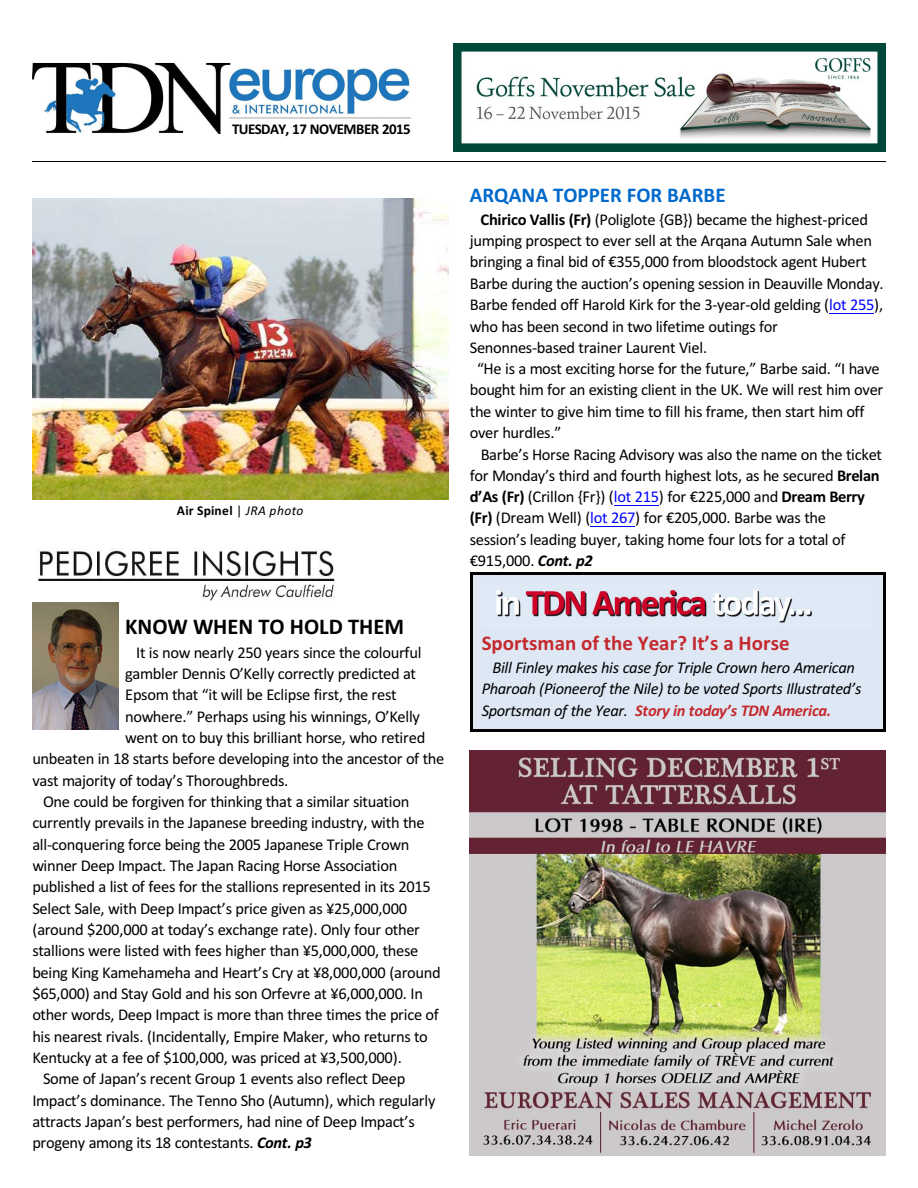
<style>
.page{position:relative;width:918px;height:1188px;background:#fff}
.page>*{position:absolute;margin:0;border:0;box-sizing:border-box;transform-origin:0 0}
.t1{font:700 22.5px "Calibri";color:#000}
.t2{font:700 21px "Calibri";color:#c4292e}
.t3{font:700 21px "Calibri";color:#0069cc}
.t4{font:16.5px "Calibri";letter-spacing:-.02em;color:#000}
.t5{font:italic 16.5px/21.3px "Calibri";letter-spacing:-.02em;color:#000}
.t6{font:700 15px "Calibri";letter-spacing:-.035em;color:#000}
.t7{font:700 13.5px "Calibri";letter-spacing:.025em;color:#000}
.s1{font-weight:400}
.s2{font-weight:400;font-style:italic}
.s3{font-weight:700;font-style:italic}
.s4{font-weight:700}
.s5{color:#00f}
.s6{font-weight:700;color:#c4292e}
</style>
<div class="page">
<hr style="left:32px;top:161px;width:853px;height:1px;background:#000">
<img style="left:454px;top:43px;width:432px;height:108px">
<img style="left:32px;top:62px;width:379px;height:71px">
<hr style="left:829px;top:313px;width:45px;height:1px;background:#00f">
<hr style="left:614px;top:505px;width:45px;height:1px;background:#00f">
<hr style="left:590px;top:526px;width:45px;height:1px;background:#00f">
<img style="left:32px;top:198px;width:416px;height:302px">
<img style="left:470px;top:750px;width:416px;height:406px">
<img style="left:38px;top:550px;width:297px;height:51px">
<img style="left:32px;top:603px;width:87px;height:127px">
<div style="left:470px;top:572px;width:415px;height:160px;background:#dee8f5"></div>
<img style="left:496px;top:589px;width:316px;height:34px">
<hr style="left:470px;top:572px;width:3px;height:159px;background:#000">
<hr style="left:883px;top:572px;width:2px;height:159px;background:#000">
<hr style="left:470px;top:572px;width:415px;height:3px;background:#000">
<hr style="left:470px;top:729px;width:415px;height:3px;background:#000">
<p class="t6" style="left:232px;top:123px;width:180px">TUESDAY, 17 NOVEMBER 2015</p>
<p class="t7" style="left:177px;top:505px;width:128px">Air Spinel <span class="s1">|</span> <span class="s2">JRA photo</span></p>
<h1 class="t1" style="left:125px;top:617px;width:280px">KNOW WHEN TO HOLD THEM</h1>
<p class="t4" style="left:136px;top:645px;width:287px">It is now nearly 250 years since the colourful</p>
<p class="t4" style="left:125px;top:667px;width:292px">gambler Dennis O’Kelly correctly predicted at</p>
<p class="t4" style="left:125px;top:688px;width:273px">Epsom that “it will be Eclipse first, the rest</p>
<p class="t4" style="left:125px;top:709px;width:296px">nowhere.” Perhaps using his winnings, O’Kelly</p>
<p class="t4" style="left:125px;top:731px;width:302px">went on to buy this brilliant horse, who retired</p>
<p class="t4" style="left:32px;top:752px;width:413px">unbeaten in 18 starts before developing into the ancestor of the</p>
<p class="t4" style="left:32px;top:773px;width:258px">vast majority of today’s Thoroughbreds.</p>
<p class="t4" style="left:43px;top:795px;width:368px">One could be forgiven for thinking that a similar situation</p>
<p class="t4" style="left:32px;top:816px;width:394px">currently prevails in the Japanese breeding industry, with the</p>
<p class="t4" style="left:32px;top:837px;width:379px">all-conquering force being the 2005 Japanese Triple Crown</p>
<p class="t4" style="left:32px;top:859px;width:366px">winner Deep Impact. The Japan Racing Horse Association</p>
<p class="t4" style="left:32px;top:880px;width:400px">published a list of fees for the stallions represented in its 2015</p>
<p class="t4" style="left:32px;top:901px;width:376px">Select Sale, with Deep Impact’s price given as ¥25,000,000</p>
<p class="t4" style="left:32px;top:923px;width:389px">(around $200,000 at today’s exchange rate). Only four other</p>
<p class="t4" style="left:32px;top:944px;width:388px">stallions were listed with fees higher than ¥5,000,000, these</p>
<p class="t4" style="left:32px;top:965px;width:410px">being King Kamehameha and Heart’s Cry at ¥8,000,000 (around</p>
<p class="t4" style="left:32px;top:987px;width:392px">$65,000) and Stay Gold and his son Orfevre at ¥6,000,000. In</p>
<p class="t4" style="left:32px;top:1008px;width:408px">other words, Deep Impact is more than three times the price of</p>
<p class="t4" style="left:32px;top:1029px;width:397px">his nearest rivals. (Incidentally, Empire Maker, who returns to</p>
<p class="t4" style="left:32px;top:1051px;width:371px">Kentucky at a fee of $100,000, was priced at ¥3,500,000).</p>
<p class="t4" style="left:43px;top:1072px;width:364px">Some of Japan’s recent Group 1 events also reflect Deep</p>
<p class="t4" style="left:32px;top:1093px;width:405px">Impact’s dominance. The Tenno Sho (Autumn), which regularly</p>
<p class="t4" style="left:32px;top:1115px;width:384px">attracts Japan’s best performers, had nine of Deep Impact’s</p>
<p class="t4" style="left:32px;top:1136px;width:281px">progeny among its 18 contestants. <span class="s3">Cont. p3</span></p>
<p class="t3" style="left:470px;top:186px;width:257px">ARQANA TOPPER FOR BARBE</p>
<p class="t4" style="left:481px;top:212px;width:389px"><span class="s4">Chirico Vallis (Fr)</span> (Poliglote {GB}) became the highest-priced</p>
<p class="t4" style="left:470px;top:234px;width:404px">jumping prospect to ever sell at the Arqana Autumn Sale when</p>
<p class="t4" style="left:470px;top:255px;width:398px">bringing a final bid of €355,000 from bloodstock agent Hubert</p>
<p class="t4" style="left:470px;top:277px;width:415px">Barbe during the auction’s opening session in Deauville Monday.</p>
<p class="t4" style="left:470px;top:298px;width:415px">Barbe fended off Harold Kirk for the 3-year-old gelding (<span class="s5">lot 255</span>),</p>
<p class="t4" style="left:470px;top:319px;width:310px">who has been second in two lifetime outings for</p>
<p class="t4" style="left:470px;top:340px;width:239px">Senonnes-based trainer Laurent Viel.</p>
<p class="t4" style="left:477px;top:362px;width:404px">“He is a most exciting horse for the future,” Barbe said. “I have</p>
<p class="t4" style="left:470px;top:383px;width:415px">bought him for an existing client in the UK. We will rest him over</p>
<p class="t4" style="left:470px;top:405px;width:396px">the winter to give him time to fill his frame, then start him off</p>
<p class="t4" style="left:470px;top:426px;width:93px">over hurdles.”</p>
<p class="t4" style="left:481px;top:447px;width:403px">Barbe’s Horse Racing Advisory was also the name on the ticket</p>
<p class="t4" style="left:470px;top:468px;width:411px">for Monday’s third and fourth highest lots, as he secured <span class="s4">Brelan</span></p>
<p class="t4" style="left:470px;top:490px;width:397px"><span class="s4">d’As (Fr)</span> (Crillon {Fr}) (<span class="s5">lot 215</span>) for €225,000 and <span class="s4">Dream Berry</span></p>
<p class="t4" style="left:470px;top:511px;width:358px"><span class="s4">(Fr)</span> (Dream Well) (<span class="s5">lot 267</span>) for €205,000. Barbe was the</p>
<p class="t4" style="left:470px;top:532px;width:377px">session’s leading buyer, taking home four lots for a total of</p>
<p class="t4" style="left:470px;top:554px;width:125px">€915,000. <span class="s3">Cont. p2</span></p>
<p class="t2" style="left:482px;top:634px;width:309px">Sportsman of the Year? It’s a Horse</p>
<p class="t5" style="left:482px;top:658px;width:381px;text-indent:11px">Bill Finley makes his case for Triple Crown hero American<br>Pharoah (Pioneerof the Nile) to be voted Sports Illustrated’s<br>Sportsman of the Year. <span class="s6">Story in today’s TDN America.</span></p>
</div>
